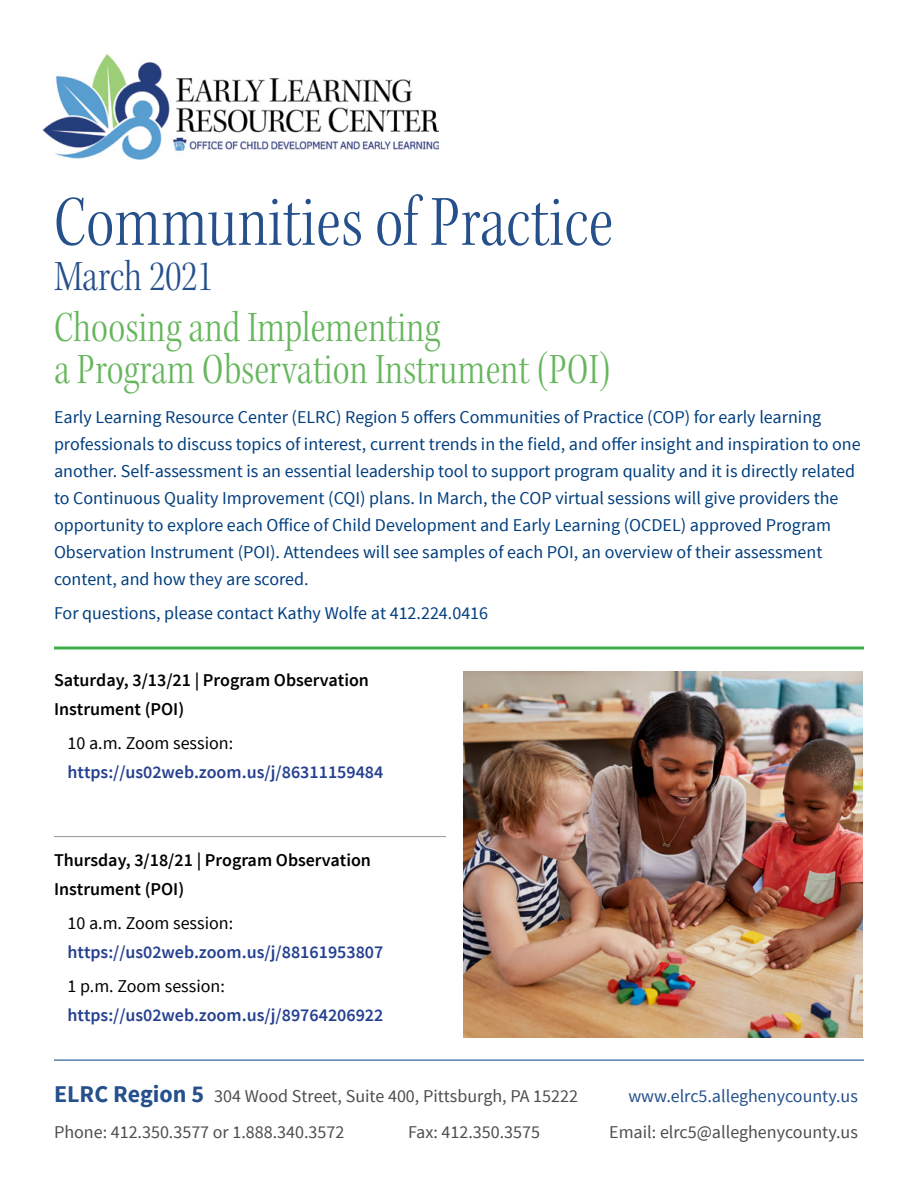
<style>
.page{position:relative;width:918px;height:1188px;background:#fff}
.page>*{position:absolute;margin:0;border:0;box-sizing:border-box;transform-origin:0 0}
.t1{font:75px "Kepler Std Light Cn Subh";color:#25508b}
.t2{font:45px/42px "Kepler Std Light Cn Subh";color:#66b65d}
.t3{font:45px "Kepler Std Light Cn Subh";color:#25508b}
.t4{font:18px/27px "Source Sans Pro";color:#003e7e}
.t5{font:600 18px/28.5px "Source Sans Pro";color:#25408f}
.t6{font:18px "Source Sans Pro";color:#4d4d4f}
.t7{font:600 18px/28.5px "Source Sans Pro";color:#000}
.t8{font:18px "Source Sans Pro";color:#25508b}
.s1{font-weight:400;color:#000}
.s2{font-weight:700;font-size:24px;color:#25508b}
</style>
<div class="page">
<img style="left:42px;top:54px;width:396px;height:106px">
<svg style="left:54px;top:646px;width:810px;height:4px;background:#70c176"></svg>
<img style="left:464px;top:671px;width:398px;height:366px">
<hr style="left:54px;top:836px;width:392px;height:1px;background:#939598">
<hr style="left:54px;top:1060px;width:810px;height:1px;background:#003e7e">
<h1 class="t1" style="left:54px;top:181px;width:561px">Communities of Practice</h1>
<h1 class="t3" style="left:54px;top:252px;width:161px">March 2021</h1>
<h2 class="t2" style="left:54px;top:306px;width:558px">Choosing and Implementing<br>a Program Observation Instrument (POI)</h2>
<p class="t4" style="left:54px;top:404px;width:808px">Early Learning Resource Center (ELRC) Region 5 offers Communities of Practice (COP) for early learning professionals to discuss topics of interest, current trends in the field, and offer insight and inspiration to one another. Self-assessment is an essential leadership tool to support program quality and it is directly related to Continuous Quality Improvement (CQI) plans. In March, the COP virtual sessions will give providers the opportunity to explore each Office of Child Development and Early Learning (OCDEL) approved Program Observation Instrument (POI). Attendees will see samples of each POI, an overview of their assessment content, and how they are scored.</p>
<p class="t4" style="left:54px;top:600px;width:436px">For questions, please contact Kathy Wolfe at 412.224.0416</p>
<h3 class="t7" style="left:54px;top:667px;width:317px">Saturday, 3/13/21 | Program Observation<br>Instrument (POI)</h3>
<p class="t5" style="left:68px;top:730px;width:317px"><span class="s1">10 a.m. Zoom session: </span>https://us02web.zoom.us/j/86311159484</p>
<h3 class="t7" style="left:54px;top:847px;width:319px">Thursday, 3/18/21 | Program Observation<br>Instrument (POI)</h3>
<p class="t5" style="left:68px;top:910px;width:317px"><span class="s1">10 a.m. Zoom session: </span>https://us02web.zoom.us/j/88161953807</p>
<p class="t5" style="left:68px;top:973px;width:317px"><span class="s1">1 p.m. Zoom session: </span>https://us02web.zoom.us/j/89764206922</p>
<p class="t6" style="left:54px;top:1085px;width:525px"><span class="s2">ELRC Region 5</span> 304 Wood Street, Suite 400, Pittsburgh, PA 15222</p>
<p class="t8" style="left:628px;top:1085px;width:231px">www.elrc5.alleghenycounty.us</p>
<p class="t6" style="left:54px;top:1120px;width:292px">Phone: 412.350.3577 or 1.888.340.3572</p>
<p class="t6" style="left:408px;top:1120px;width:134px">Fax: 412.350.3575</p>
<p class="t6" style="left:609px;top:1120px;width:250px">Email: elrc5@alleghenycounty.us</p>
</div>
